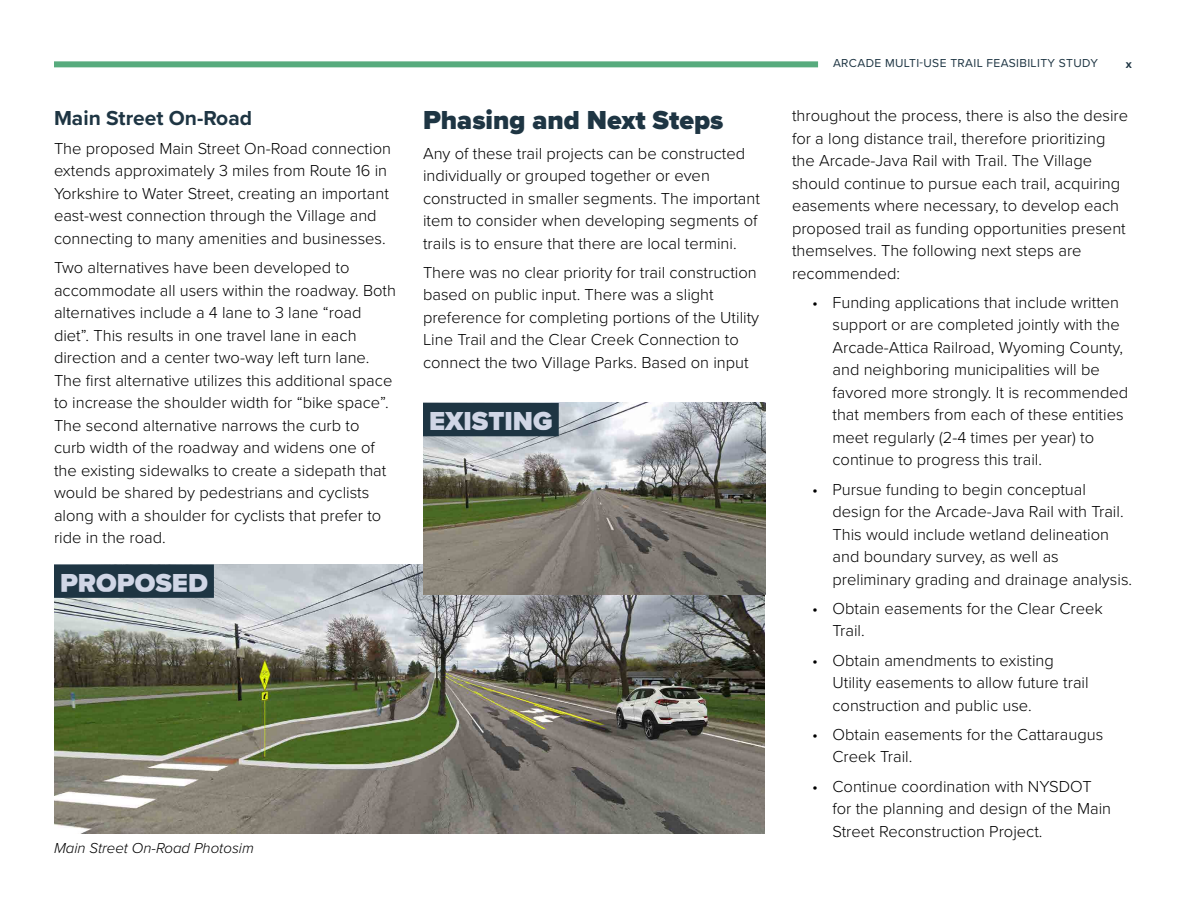
<style>
.page{position:relative;width:1188px;height:918px;background:#fff}
.page>*{position:absolute;margin:0;border:0;box-sizing:border-box;transform-origin:0 0}
.t1{font:900 27px "Proxima Nova";color:#1e3543}
.t2{font:900 27px "Proxima Nova";color:#d0d6e6}
.t3{font:700 21px "Proxima Nova";color:#1e3543}
.t4{font:300 16.5px/22.5px "Proxima Nova";color:#000}
.t5{font:italic 300 15px "Proxima Nova";color:#000}
.t6{font:12px "Proxima Nova";letter-spacing:.03em;color:#1e3543}
.t7{font:700 12px "Proxima Nova";color:#1e3543}
</style>
<div class="page">
<div style="left:54px;top:61px;width:764px;height:6px;background:#57ab7d"></div>
<img style="left:54px;top:565px;width:711px;height:269px">
<div style="left:57px;top:568px;width:154px;height:27px;background:#1e3543"></div>
<div style="left:54px;top:565px;width:160px;height:33px;border:6px solid #1e3543"></div>
<img style="left:423px;top:403px;width:342px;height:192px">
<div style="left:426px;top:406px;width:130px;height:27px;background:#1e3543"></div>
<div style="left:423px;top:403px;width:136px;height:33px;border:6px solid #1e3543"></div>
<p class="t3" style="left:54px;top:102px;width:200px">Main Street On-Road</p>
<p class="t4" style="left:54px;top:136px;width:339px">The proposed Main Street On-Road connection extends approximately 3 miles from Route 16 in Yorkshire to Water Street, creating an important east-west connection through the Village and connecting to many amenities and businesses.</p>
<p class="t4" style="left:54px;top:255px;width:344px">Two alternatives have been developed to accommodate all users within the roadway. Both alternatives include a 4 lane to 3 lane “road diet”. This results in one travel lane in each direction and a center two-way left turn lane.<br>The first alternative utilizes this additional space to increase the shoulder width for “bike space”.<br>The second alternative narrows the curb to<br>curb width of the roadway and widens one of the existing sidewalks to create a sidepath that would be shared by pedestrians and cyclists along with a shoulder for cyclists that prefer to ride in the road.</p>
<h1 class="t2" style="left:60px;top:563px;width:149px">PROPOSED</h1>
<h1 class="t1" style="left:423px;top:100px;width:302px">Phasing and Next Steps</h1>
<p class="t4" style="left:423px;top:141px;width:338px">Any of these trail projects can be constructed individually or grouped together or even constructed in smaller segments. The important item to consider when developing segments of trails is to ensure that there are local termini.</p>
<p class="t4" style="left:423px;top:260px;width:338px">There was no clear priority for trail construction based on public input. There was a slight preference for completing portions of the Utility Line Trail and the Clear Creek Connection to connect the two Village Parks. Based on input</p>
<h1 class="t2" style="left:429px;top:401px;width:125px">EXISTING</h1>
<p class="t5" style="left:54px;top:837px;width:201px">Main Street On-Road Photosim</p>
<p class="t6" style="left:833px;top:54px;width:266px">ARCADE MULTI-USE TRAIL FEASIBILITY STUDY</p>
<p class="t7" style="left:1126px;top:55px;width:8px">x</p>
<p class="t4" style="left:792px;top:103px;width:338px">throughout the process, there is also the desire for a long distance trail, therefore prioritizing the Arcade-Java Rail with Trail. The Village should continue to pursue each trail, acquiring easements where necessary, to develop each proposed trail as funding opportunities present themselves. The following next steps are recommended:</p>
<p class="t4" style="left:832px;top:290px;width:297px;text-indent:-20px">• Funding applications that include written support or are completed jointly with the Arcade-Attica Railroad, Wyoming County, and neighboring municipalities will be favored more strongly. It is recommended that members from each of these entities meet regularly (2-4 times per year) to continue to progress this trail.</p>
<p class="t4" style="left:832px;top:477px;width:301px;text-indent:-20px">• Pursue funding to begin conceptual design for the Arcade-Java Rail with Trail.<br>This would include wetland delineation and boundary survey, as well as preliminary grading and drainage analysis.</p>
<p class="t4" style="left:832px;top:596px;width:272px;text-indent:-20px">• Obtain easements for the Clear Creek<br>Trail.</p>
<p class="t4" style="left:832px;top:648px;width:258px;text-indent:-20px">• Obtain amendments to existing<br>Utility easements to allow future trail construction and public use.</p>
<p class="t4" style="left:832px;top:722px;width:272px;text-indent:-20px">• Obtain easements for the Cattaraugus<br>Creek Trail.</p>
<p class="t4" style="left:832px;top:774px;width:280px;text-indent:-20px">• Continue coordination with NYSDOT for the planning and design of the Main<br>Street Reconstruction Project.</p>
</div>
